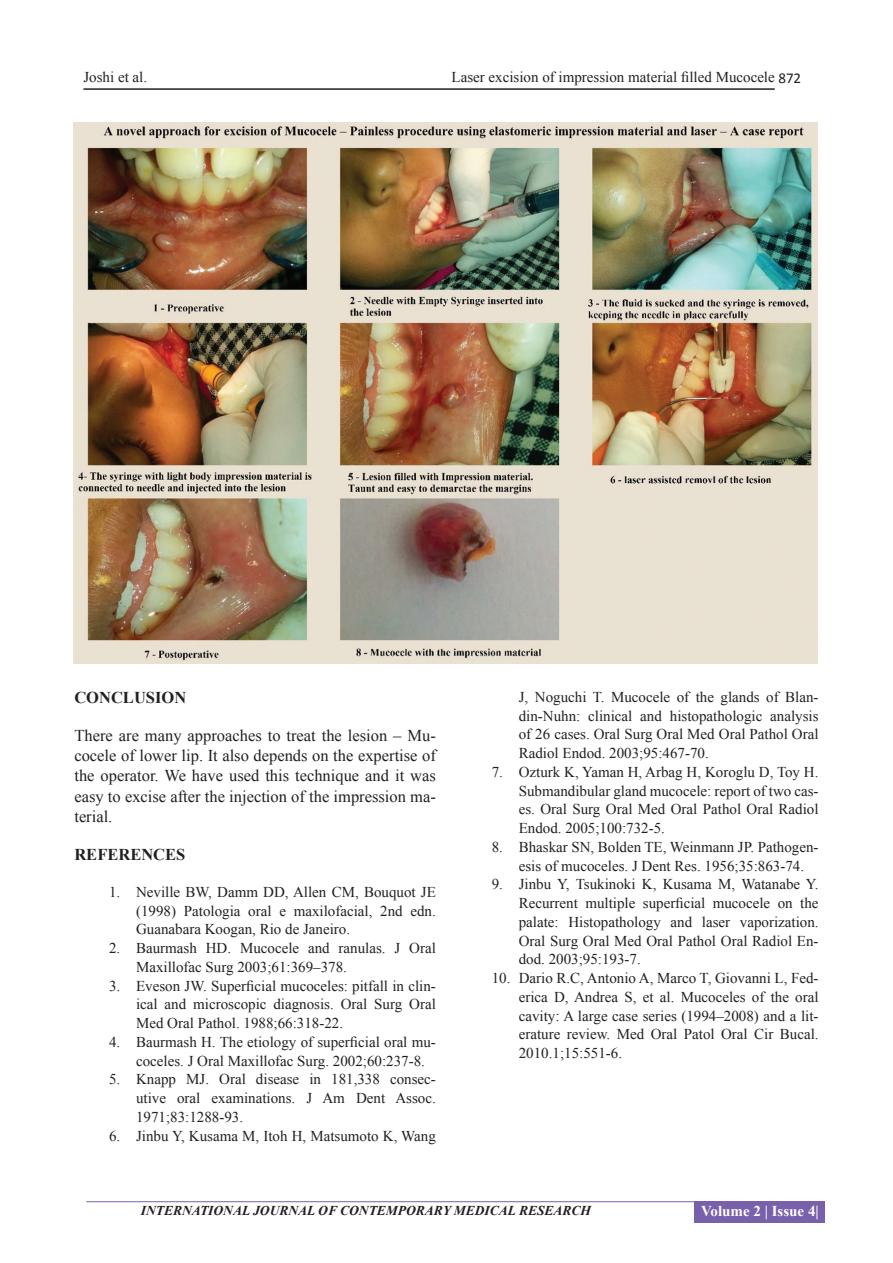
<style>
.page{position:relative;width:893px;height:1263px;background:#fff}
.page>*{position:absolute;margin:0;border:0;box-sizing:border-box;transform-origin:0 0}
.TX_New{font:16.5px/20.2px "Times New Roman";color:#231f20;text-align:justify}
.H1_New{font:700 16.5px "Times New Roman";color:#231f20}
.t1{font:15px/18.8px "Times New Roman";color:#231f20;text-align:justify}
.t2{font:700 15px "Times New Roman";color:#fff}
.t3{font:italic 700 13.5px "Times New Roman";color:#231f20}
.s1{font-family:"Calibri"}
</style>
<div class="page">
<hr style="left:86px;top:1201px;width:610px;height:1px;background:#7960aa">
<div style="left:695px;top:1201px;width:130px;height:22px;background:#7960aa"></div>
<hr style="left:83px;top:88px;width:692px;height:2px;background:#231f20">
<img style="left:73px;top:122px;width:745px;height:541px">
<p class="t1" style="left:83px;top:67px;width:65px">Joshi et al.</p>
<p class="t1" style="left:451px;top:67px;width:351px">Laser excision of impression material filled Mucocele <span class="s1">872</span></p>
<p class="H1_New" style="left:74px;top:686px;width:113px">CONCLUSION</p>
<p class="TX_New" style="left:74px;top:725px;width:363px">There are many approaches to treat the lesion – Mu&shy;cocele of lower lip. It also depends on the expertise of the operator. We have used this technique and it was easy to excise after the injection of the impression ma&shy;terial.</p>
<p class="H1_New" style="left:74px;top:843px;width:112px">REFERENCES</p>
<p class="t1" style="left:136px;top:882px;width:301px;text-indent:-27px">1. Neville BW, Damm DD, Allen CM, Bouquot JE (1998) Patologia oral e maxilofacial, 2nd edn.<br>Guanabara Koogan, Rio de Janeiro.</p>
<p class="t1" style="left:136px;top:938px;width:301px;text-indent:-27px">2. Baurmash HD. Mucocele and ranulas. J Oral<br>Maxillofac Surg 2003;61:369–378.</p>
<p class="t1" style="left:136px;top:976px;width:301px;text-indent:-27px">3. Eveson JW. Superficial mucoceles: pitfall in clin&shy;ical and microscopic diagnosis. Oral Surg Oral Med Oral Pathol. 1988;66:318-22.</p>
<p class="t1" style="left:136px;top:1032px;width:301px;text-indent:-27px">4. Baurmash H. The etiology of superficial oral mu&shy;coceles. J Oral Maxillofac Surg. 2002;60:237-8.</p>
<p class="t1" style="left:136px;top:1070px;width:301px;text-indent:-27px">5. Knapp MJ. Oral disease in 181,338 consec&shy;utive oral examinations. J Am Dent Assoc.<br>1971;83:1288-93.</p>
<p class="t1" style="left:109px;top:1126px;width:328px">6. Jinbu Y, Kusama M, Itoh H, Matsumoto K, Wang</p>
<p class="t1" style="left:519px;top:687px;width:301px">J, Noguchi T. Mucocele of the glands of Blan&shy;din-Nuhn: clinical and histopathologic analysis of 26 cases. Oral Surg Oral Med Oral Pathol Oral Radiol Endod. 2003;95:467-70.</p>
<p class="t1" style="left:519px;top:762px;width:301px;text-indent:-27px">7. Ozturk K, Yaman H, Arbag H, Koroglu D, Toy H.<br>Submandibular gland mucocele: report of two cas&shy;es. Oral Surg Oral Med Oral Pathol Oral Radiol Endod. 2005;100:732-5.</p>
<p class="t1" style="left:519px;top:837px;width:301px;text-indent:-27px">8. Bhaskar SN, Bolden TE, Weinmann JP. Pathogen&shy;esis of mucoceles. J Dent Res. 1956;35:863-74.</p>
<p class="t1" style="left:519px;top:875px;width:301px;text-indent:-27px">9. Jinbu Y, Tsukinoki K, Kusama M, Watanabe Y.<br>Recurrent multiple superficial mucocele on the palate: Histopathology and laser vaporization.<br>Oral Surg Oral Med Oral Pathol Oral Radiol En&shy;dod. 2003;95:193-7.</p>
<p class="t1" style="left:519px;top:968px;width:301px;text-indent:-27px">10. Dario R.C, Antonio A, Marco T, Giovanni L, Fed&shy;erica D, Andrea S, et al. Mucoceles of the oral cavity: A large case series (1994–2008) and a lit&shy;erature review. Med Oral Patol Oral Cir Bucal.<br>2010.1;15:551-6.</p>
<p class="t3" style="left:141px;top:1201px;width:452px">INTERNATIONAL JOURNAL OF CONTEMPORARY MEDICAL RESEARCH</p>
<p class="t2" style="left:701px;top:1201px;width:119px">Volume 2 | Issue 4|</p>
</div>
